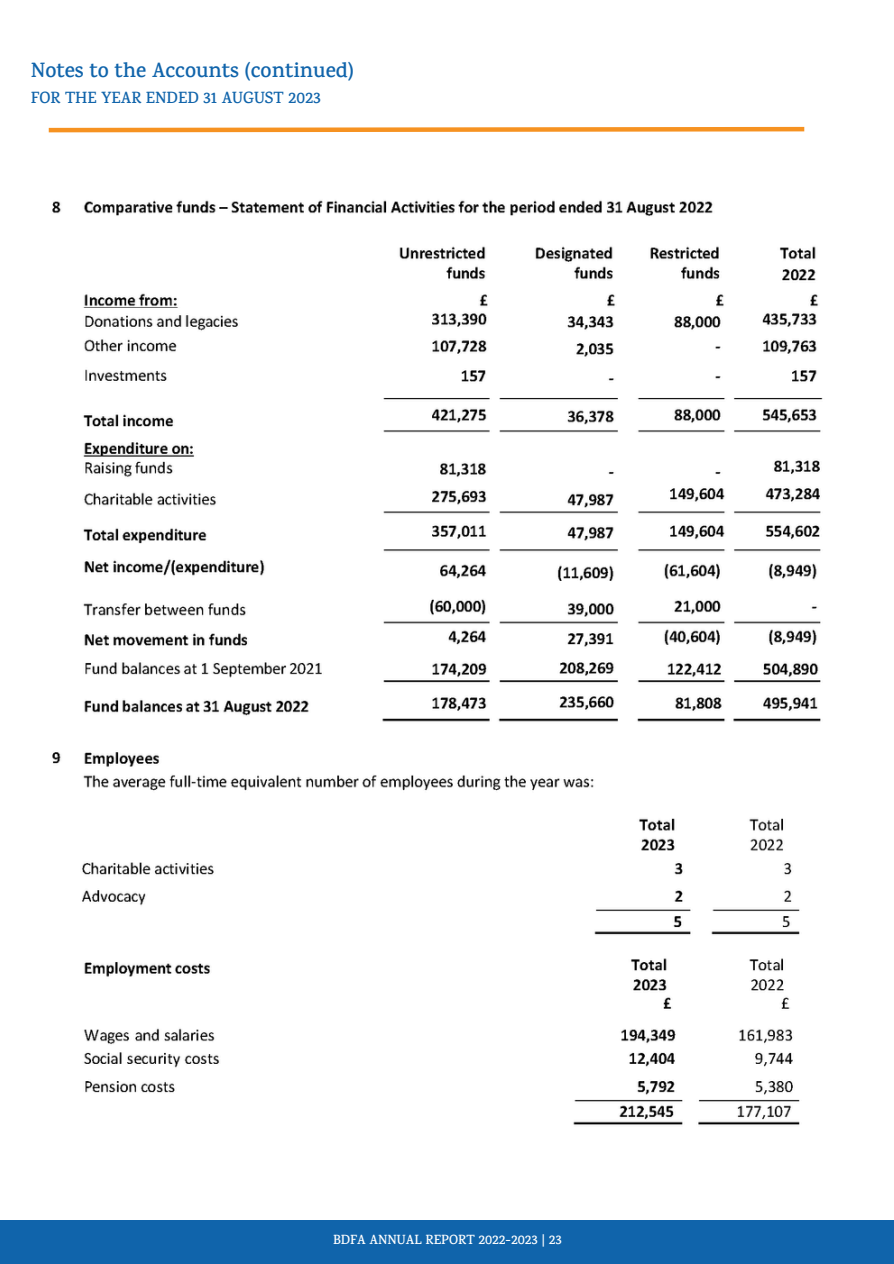
<style>
.page{position:relative;width:894px;height:1264px;background:#fff}
.page>*{position:absolute;margin:0;border:0;box-sizing:border-box;transform-origin:0 0}
.t1{font:600 21px "Karma";color:#1064ab}
.t2{font:600 16.5px "Karma";color:#1064ab}
.t3{font:600 13.5px "Karma";color:#fff}
</style>
<div class="page">
<div style="left:0;top:1220px;width:893px;height:43px;background:#1064ab"></div>
<svg style="left:48px;top:126px;width:757px;height:7px"></svg>
<img style="left:52px;top:200px;width:771px;height:925px">
<p class="t1" style="left:31px;top:57px;width:324px">Notes to the Accounts (continued)</p>
<p class="t2" style="left:31px;top:87px;width:291px">FOR THE YEAR ENDED 31 AUGUST 2023</p>
<p class="t3" style="left:333px;top:1231px;width:230px">BDFA ANNUAL REPORT 2022-2023 | 23</p>
</div>
